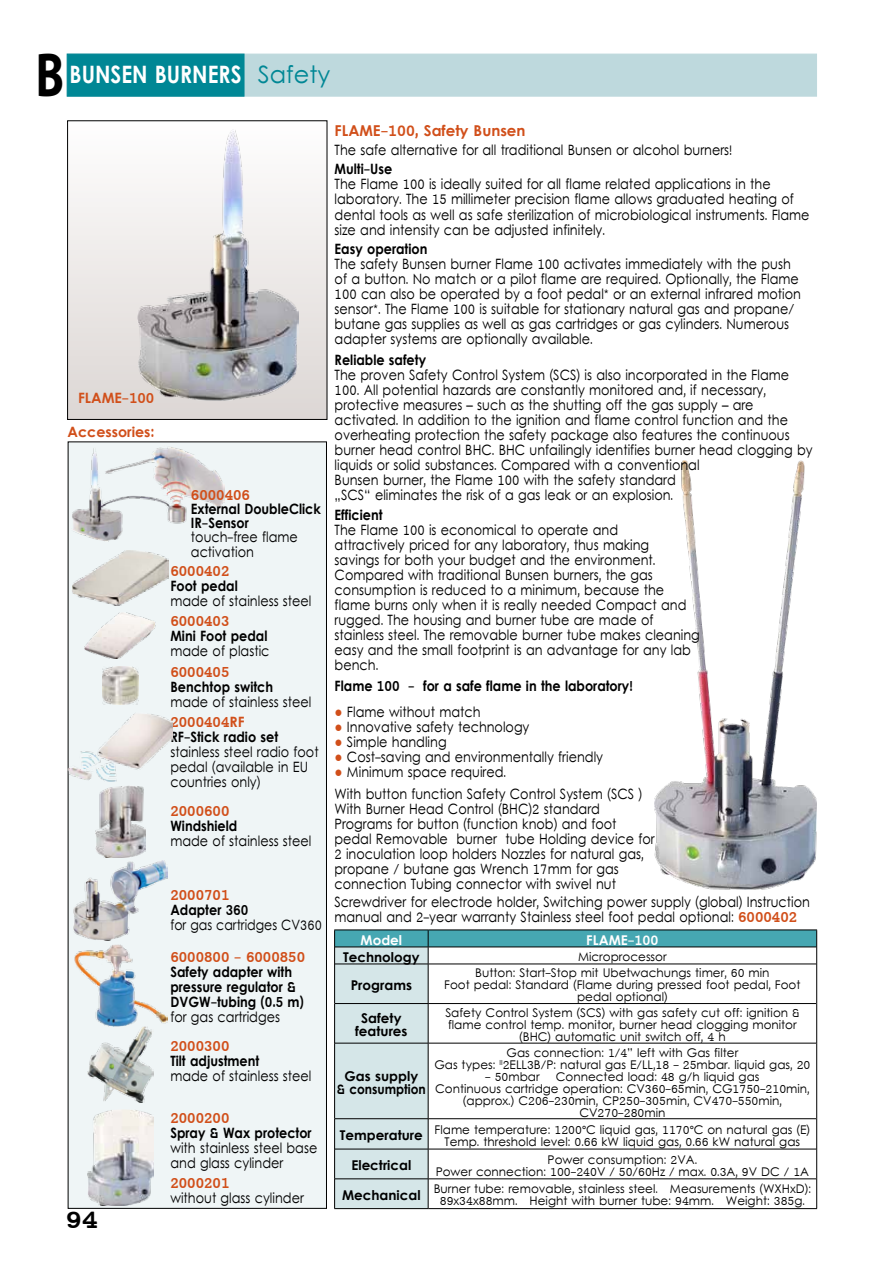
<style>
.page{position:relative;width:893px;height:1263px;background:#fff}
.page>*{position:absolute;margin:0;border:0;box-sizing:border-box;transform-origin:0 0}
.t1{font:700 62.4px "Myriad Pro";color:#000;scale:.75 1}
.t2{font:24px "Levenim MT Bold";color:#fff;scale:.87 1}
.t3{font:23.25px "Levenim MT Bold";color:#000;scale:1.15 1}
.t4{font:15px "Levenim MT Bold";color:#d14f1a}
.t5{font:14.25px/15px "Levenim";color:#000;scale:.9 1}
.t6{font:14.25px/15px "Levenim MT Bold";color:#000;scale:.9 1}
.t7{font:14.25px "Levenim MT Bold";color:#d14f1a}
.t8{font:14.25px "Levenim";color:#000;scale:.88 1}
.t9{font:13.5px/13.5px "Levenim MT Bold";color:#000;text-align:center}
.t10{font:13.5px "Levenim MT Bold";color:#fff}
.t11{font:12px/12px "Levenim";color:#000;text-align:center}
.s1{font-family:"Levenim";color:#008795}
.s2{font-family:"Levenim MT Bold";color:#d14f1a}
</style>
<div class="page">
<div style="left:67px;top:54px;width:750px;height:42px;background:#bed9dd"></div>
<div style="left:67px;top:54px;width:177px;height:42px;background:#008795"></div>
<div style="left:68px;top:442px;width:258px;height:766px;background:#eff5f6"></div>
<div style="left:68px;top:121px;width:259px;height:298px;background:linear-gradient(to bottom,#fefefe,#dcd6d4)"></div>
<div style="left:67px;top:121px;width:260px;height:299px;border:1px solid #000"></div>
<img style="left:137px;top:130px;width:162px;height:270px">
<hr style="left:334px;top:929px;width:94px;height:1px;background:#000">
<hr style="left:428px;top:929px;width:389px;height:1px;background:#000">
<hr style="left:334px;top:1208px;width:94px;height:1px;background:#000">
<hr style="left:428px;top:1208px;width:389px;height:1px;background:#000">
<svg style="left:334px;top:930px;width:483px;height:278px"></svg>
<img style="left:655px;top:461px;width:162px;height:429px">
<img style="left:72px;top:447px;width:153px;height:94px">
<img style="left:72px;top:550px;width:97px;height:56px">
<img style="left:85px;top:612px;width:71px;height:47px">
<img style="left:102px;top:667px;width:36px;height:38px">
<img style="left:68px;top:712px;width:105px;height:69px">
<img style="left:95px;top:785px;width:50px;height:72px">
<img style="left:73px;top:861px;width:94px;height:79px">
<img style="left:74px;top:944px;width:93px;height:83px">
<img style="left:87px;top:1027px;width:66px;height:76px">
<img style="left:87px;top:1110px;width:66px;height:95px">
<h1 class="t1" style="left:36px;top:35px;width:39px">B</h1>
<h2 class="t2" style="left:70px;top:60px;width:301px">BUNSEN BURNERS <span class="s1">Safety</span></h2>
<p class="t4" style="left:335px;top:121px;width:192px">FLAME-100, Safety Bunsen</p>
<p class="t7" style="left:78px;top:389px;width:78px">FLAME-100</p>
<p class="t7" style="left:68px;top:424px;width:89px">Accessories:</p>
<h3 class="t3" style="left:66px;top:1206px;width:29px">94</h3>
<p class="t7" style="left:191px;top:486px;width:61px">6000406</p>
<p class="t6" style="left:191px;top:503px;width:146px;line-height:14.2px">External DoubleClick<br>IR-Sensor</p>
<p class="t5" style="left:191px;top:532px;width:120px;line-height:14.2px">touch-free flame activation</p>
<p class="t7" style="left:170px;top:562px;width:61px">6000402</p>
<p class="t6" style="left:170px;top:580px;width:76px">Foot pedal</p>
<p class="t5" style="left:170px;top:595px;width:158px">made of stainless steel</p>
<p class="t7" style="left:170px;top:612px;width:61px">6000403</p>
<p class="t6" style="left:170px;top:630px;width:109px">Mini Foot pedal</p>
<p class="t5" style="left:170px;top:645px;width:112px">made of plastic</p>
<p class="t7" style="left:170px;top:664px;width:61px">6000405</p>
<p class="t6" style="left:170px;top:681px;width:116px">Benchtop switch</p>
<p class="t5" style="left:170px;top:696px;width:158px">made of stainless steel</p>
<p class="t7" style="left:170px;top:713px;width:76px">2000404RF</p>
<p class="t6" style="left:170px;top:730px;width:121px">RF-Stick radio set</p>
<p class="t5" style="left:170px;top:745px;width:166px">stainless steel radio foot pedal (available in EU countries only)</p>
<p class="t7" style="left:170px;top:802px;width:61px">2000600</p>
<p class="t6" style="left:170px;top:820px;width:76px">Windshield</p>
<p class="t5" style="left:170px;top:835px;width:158px">made of stainless steel</p>
<p class="t7" style="left:170px;top:886px;width:61px">2000701</p>
<p class="t6" style="left:170px;top:904px;width:88px">Adapter 360</p>
<p class="t8" style="left:170px;top:916px;width:174px">for gas cartridges CV360</p>
<p class="t7" style="left:170px;top:948px;width:136px">6000800 - 6000850</p>
<p class="t6" style="left:170px;top:966px;width:150px">Safety adapter with pressure regulator &amp;<br>DVGW-tubing (0.5 m)</p>
<p class="t5" style="left:170px;top:1011px;width:123px">for gas cartridges</p>
<p class="t7" style="left:170px;top:1037px;width:61px">2000300</p>
<p class="t6" style="left:170px;top:1055px;width:100px">Tilt adjustment</p>
<p class="t5" style="left:170px;top:1070px;width:158px">made of stainless steel</p>
<p class="t7" style="left:170px;top:1109px;width:61px">2000200</p>
<p class="t6" style="left:170px;top:1126px;width:159px">Spray &amp; Wax protector</p>
<p class="t5" style="left:170px;top:1141px;width:165px">with stainless steel base and glass cylinder</p>
<p class="t7" style="left:170px;top:1174px;width:61px">2000201</p>
<p class="t5" style="left:170px;top:1192px;width:150px">without glass cylinder</p>
<p class="t5" style="left:335px;top:144px;width:443px">The safe alternative for all traditional Bunsen or alcohol burners!</p>
<p class="t6" style="left:335px;top:163px;width:66px">Multi-Use</p>
<p class="t5" style="left:335px;top:178px;width:529px">The Flame 100 is ideally suited for all flame related applications in the laboratory. The 15 millimeter precision flame allows graduated heating of dental tools as well as safe sterilization of microbiological instruments. Flame size and intensity can be adjusted infinitely.</p>
<p class="t6" style="left:335px;top:243px;width:105px">Easy operation</p>
<p class="t5" style="left:335px;top:258px;width:520px">The safety Bunsen burner Flame 100 activates immediately with the push of a button. No match or a pilot flame are required. Optionally, the Flame 100 can also be operated by a foot pedal* or an external infrared motion sensor*. The Flame 100 is suitable for stationary natural gas and propane/ butane gas supplies as well as gas cartridges or gas cylinders. Numerous adapter systems are optionally available.</p>
<p class="t6" style="left:335px;top:354px;width:103px">Reliable safety</p>
<p class="t5" style="left:335px;top:369px;width:533px">The proven Safety Control System (SCS) is also incorporated in the Flame 100. All potential hazards are constantly monitored and, if necessary, protective measures – such as the shutting off the gas supply – are activated. In addition to the ignition and flame control function and the overheating protection the safety package also features the continuous burner head control BHC. BHC unfailingly identifies burner head clogging by liquids or solid substances. Compared with a conventional<br>Bunsen burner, the Flame 100 with the safety standard<br>„SCS“ eliminates the risk of a gas leak or an explosion.</p>
<p class="t6" style="left:335px;top:509px;width:55px">Efficient</p>
<p class="t5" style="left:335px;top:524px;width:407px">The Flame 100 is economical to operate and<br>attractively priced for any laboratory, thus making<br>savings for both your budget and the environment.<br>Compared with traditional Bunsen burners, the gas consumption is reduced to a minimum, because the flame burns only when it is really needed Compact and rugged. The housing and burner tube are made of stainless steel. The removable burner tube makes cleaning easy and the small footprint is an advantage for any lab bench.</p>
<p class="t6" style="left:335px;top:680px;width:333px">Flame 100 - for a safe flame in the laboratory!</p>
<p class="t5" style="left:347px;top:706px;width:286px">Flame without match<br>Innovative safety technology<br>Simple handling<br>Cost-saving and environmentally friendly<br>Minimum space required.</p>
<p class="t5" style="left:334px;top:788px;width:357px">With button function Safety Control System (SCS )<br>With Burner Head Control (BHC)2 standard Programs for button (function knob) and foot pedal Removable burner tube Holding device for 2 inoculation loop holders Nozzles for natural gas, propane / butane gas Wrench 17mm for gas connection Tubing connector with swivel nut</p>
<p class="t5" style="left:334px;top:896px;width:530px">Screwdriver for electrode holder, Switching power supply (global) Instruction manual and 2-year warranty Stainless steel foot pedal optional: <span class="s2">6000402</span></p>
<p class="t10" style="left:361px;top:932px;width:43px">Model</p>
<p class="t10" style="left:586px;top:932px;width:74px">FLAME-100</p>
<p class="t9" style="left:343px;top:952px;width:78px">Technology</p>
<p class="t11" style="left:578px;top:952px;width:90px">Microprocessor</p>
<p class="t9" style="left:351px;top:980px;width:63px">Programs</p>
<p class="t11" style="left:444px;top:968px;width:358px">Button: Start-Stop mit Ubetwachungs timer, 60 min<br>Foot pedal: Standard (Flame during pressed foot pedal, Foot pedal optional)</p>
<p class="t9" style="left:355px;top:1013px;width:54px">Safety features</p>
<p class="t11" style="left:445px;top:1008px;width:356px">Safety Control System (SCS) with gas safety cut off: ignition &amp; flame control temp. monitor, burner head clogging monitor (BHC) automatic unit switch off, 4 h</p>
<p class="t9" style="left:337px;top:1070px;width:91px">Gas supply<br>&amp; consumption</p>
<p class="t11" style="left:434px;top:1048px;width:378px">Gas connection: 1/4” left with Gas filter<br>Gas types: <sup>II</sup>2ELL3B/P: natural gas E/LL,18 - 25mbar. liquid gas, 20</p>
<p class="t11" style="left:485px;top:1072px;width:56px">- 50mbar</p>
<p class="t11" style="left:556px;top:1072px;width:205px">Connected load: 48 g/h liquid gas</p>
<p class="t11" style="left:435px;top:1084px;width:376px">Continuous cartridge operation: CV360-65min, CG1750-210min,</p>
<p class="t11" style="left:463px;top:1096px;width:321px">(approx.) C206-230min, CP250-305min, CV470-550min,</p>
<p class="t11" style="left:579px;top:1108px;width:87px">CV270-280min</p>
<p class="t9" style="left:340px;top:1130px;width:84px">Temperature</p>
<p class="t11" style="left:435px;top:1124px;width:377px">Flame temperature: 1200°C liquid gas, 1170°C on natural gas (E)<br>Temp. threshold level: 0.66 kW liquid gas, 0.66 kW natural gas</p>
<p class="t9" style="left:351px;top:1160px;width:61px">Electrical</p>
<p class="t11" style="left:436px;top:1155px;width:375px">Power consumption: 2VA.<br>Power connection: 100-240V / 50/60Hz / max. 0.3A, 9V DC / 1A</p>
<p class="t9" style="left:342px;top:1190px;width:80px">Mechanical</p>
<p class="t11" style="left:434px;top:1184px;width:379px">Burner tube: removable, stainless steel. Measurements (WXHxD):<br>89x34x88mm. Height with burner tube: 94mm. Weight: 385g.</p>
</div>
